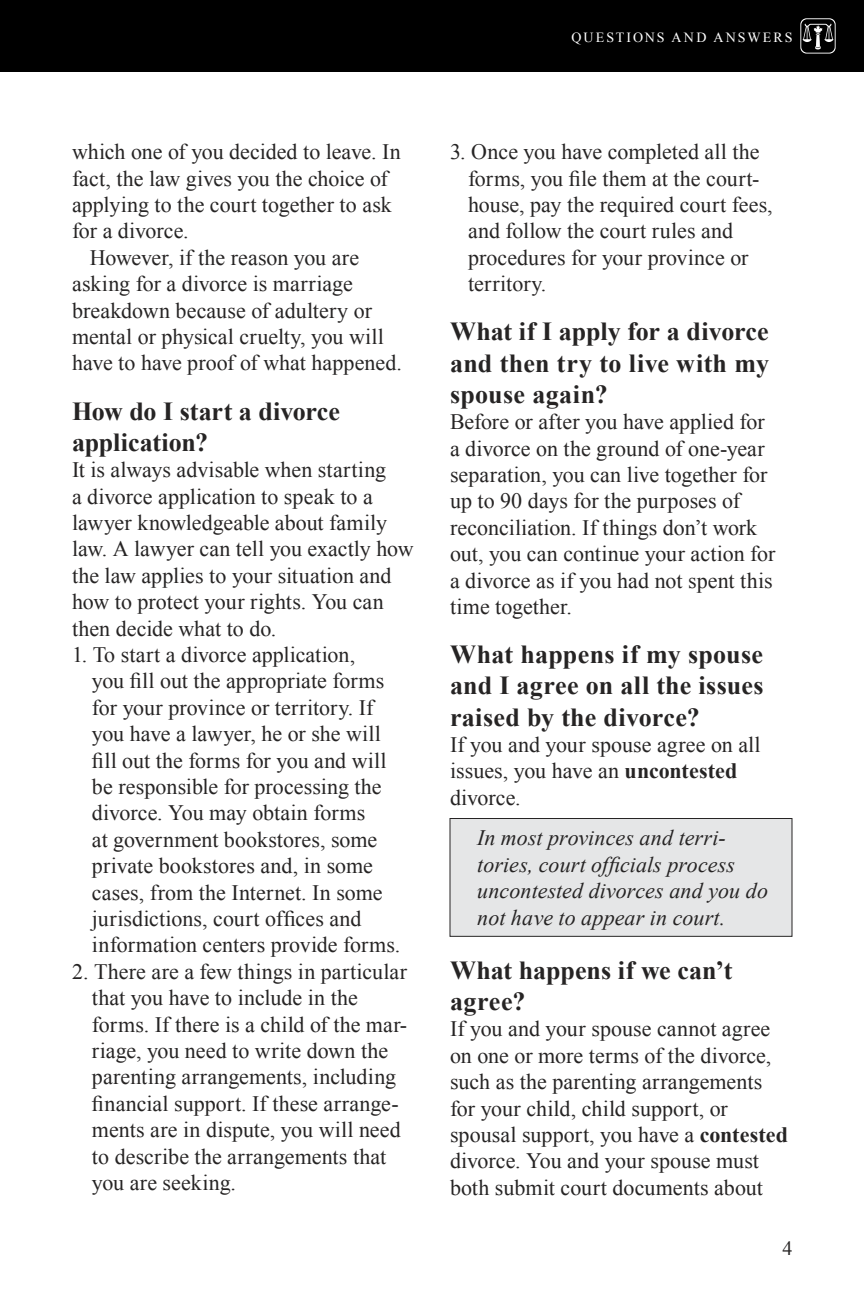
<style>
.page{position:relative;width:864px;height:1296px;background:#fff}
.page>*{position:absolute;margin:0;border:0;box-sizing:border-box;transform-origin:0 0}
.t1{font:700 26px/31.2px "Times New Roman";letter-spacing:.005em;color:#262424}
.t2{font:22px/26.4px "Times New Roman";color:#262424}
.t3{font:italic 22px/26.4px "Times New Roman";letter-spacing:.005em;color:#262424}
.t4{font:20px "Times New Roman";color:#262424}
.t5{font:14px "Times New Roman";letter-spacing:.14em;color:#fff}
.s1{font-weight:700}
</style>
<div class="page">
<div style="left:0;top:0;width:864px;height:72px;background:#000"></div>
<svg style="left:800px;top:18px;width:36px;height:36px"></svg>
<div style="left:450px;top:819px;width:342px;height:117px;background:#e5e6e7"></div>
<div style="left:450px;top:818px;width:342px;height:119px;border:1px solid #262424"></div>
<p class="t5" style="left:572px;top:28px;width:223px">QUESTIONS AND ANSWERS</p>
<p class="t2" style="left:72px;top:138px;width:330px">which one of you decided to leave. In</p>
<p class="t2" style="left:72px;top:165px;width:317px">fact, the law gives you the choice of</p>
<p class="t2" style="left:72px;top:191px;width:321px">applying to the court together to ask</p>
<p class="t2" style="left:72px;top:218px;width:118px">for a divorce.</p>
<p class="t2" style="left:90px;top:244px;width:271px">However, if the reason you are</p>
<p class="t2" style="left:72px;top:270px;width:282px">asking for a divorce is marriage</p>
<p class="t2" style="left:72px;top:297px;width:302px">breakdown because of adultery or</p>
<p class="t2" style="left:72px;top:323px;width:313px">mental or physical cruelty, you will</p>
<p class="t2" style="left:72px;top:350px;width:332px">have to have proof of what happened.</p>
<p class="t1" style="left:72px;top:395px;width:269px">How do I start a divorce application?</p>
<p class="t2" style="left:72px;top:456px;width:343px">It is always advisable when starting<br>a divorce application to speak to a lawyer knowledgeable about family law. A lawyer can tell you exactly how the law applies to your situation and how to protect your rights. You can then decide what to do.</p>
<p class="t2" style="left:92px;top:641px;width:310px;text-indent:-20px">1. To start a divorce application,<br>you fill out the appropriate forms for your province or territory. If you have a lawyer, he or she will fill out the forms for you and will be responsible for processing the divorce. You may obtain forms<br>at government bookstores, some private bookstores and, in some cases, from the Internet. In some jurisdictions, court offices and information centers provide forms.</p>
<p class="t2" style="left:92px;top:958px;width:317px;text-indent:-20px">2. There are a few things in particular that you have to include in the forms. If there is a child of the mar&shy;riage, you need to write down the parenting arrangements, including financial support. If these arrange&shy;ments are in dispute, you will need to describe the arrangements that you are seeking.</p>
<p class="t2" style="left:468px;top:138px;width:306px;text-indent:-18px">3. Once you have completed all the forms, you file them at the court&shy;house, pay the required court fees, and follow the court rules and procedures for your province or territory.</p>
<p class="t1" style="left:450px;top:316px;width:321px;text-align:justify">What if I apply for a divorce and then try to live with my spouse again?</p>
<p class="t2" style="left:450px;top:408px;width:327px">Before or after you have applied for a divorce on the ground of one-year separation, you can live together for up to 90 days for the purposes of reconciliation. If things don’t work out, you can continue your action for a divorce as if you had not spent this time together.</p>
<p class="t1" style="left:450px;top:638px;width:315px;text-align:justify">What happens if my spouse and I agree on all the issues raised by the divorce?</p>
<p class="t2" style="left:450px;top:731px;width:312px">If you and your spouse agree on all issues, you have an <span class="s1">uncontested </span>divorce.</p>
<p class="t3" style="left:477px;top:824px;width:292px">In most provinces and terri&shy;tories, court officials process uncontested divorces and you do not have to appear in court.</p>
<p class="t1" style="left:450px;top:954px;width:284px">What happens if we can’t agree?</p>
<p class="t2" style="left:450px;top:1016px;width:340px">If you and your spouse cannot agree on one or more terms of the divorce, such as the parenting arrangements for your child, child support, or spousal support, you have a <span class="s1">contested </span>divorce. You and your spouse must both submit court documents about</p>
<p class="t4" style="left:783px;top:1235px;width:11px">4</p>
</div>
